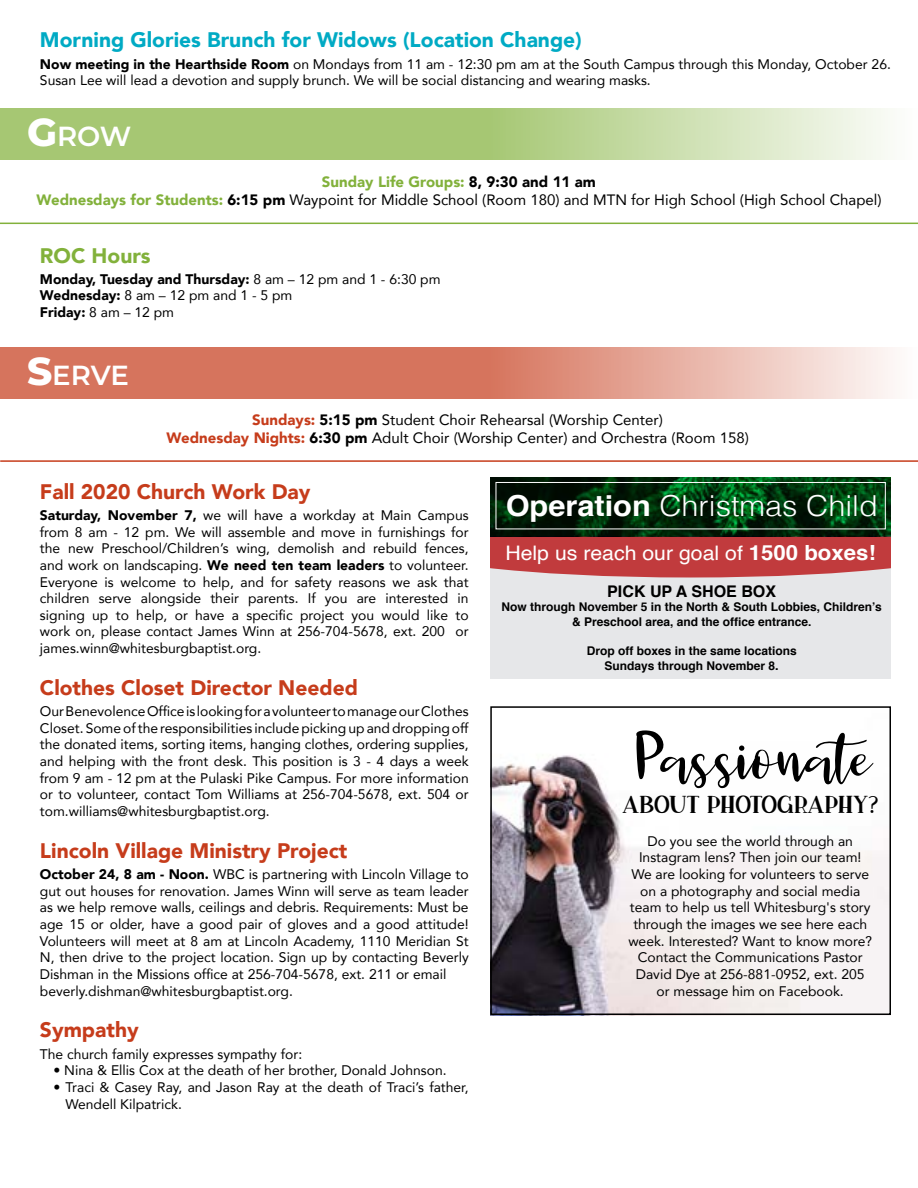
<style>
.page{position:relative;width:918px;height:1188px;background:#fff}
.page>*{position:absolute;margin:0;border:0;box-sizing:border-box;transform-origin:0 0}
.t1{font:61.05px "Christmas Storyscript";color:#000}
.t2{font:300 28.95px "Helvetica";color:#fff;scale:1.06 1}
.t3{font:600 27.6px "Montserrat";color:#fff}
.t4{font:24.6px "Christmas Storyserif";color:#000}
.t5{font:900 21px "Avenir";color:#c63c1b}
.t6{font:900 21px "Avenir";color:#00aac4}
.t7{font:900 21px "Avenir";color:#82b13b}
.t8{font:19.95px "Helvetica";color:#fff;scale:1.06 1}
.t9{font:700 16.05px "Helvetica";color:#000}
.t10{font:15px/18px "Avenir";color:#000;text-align:center}
.t11{font:13.8px/16.6px "Avenir";color:#000}
.t12{font:900 13.8px/16.6px "Avenir";color:#000}
.t13{font:700 12px/14.4px "Helvetica";color:#000;text-align:center}
.s1{font-weight:900}
.s2{font-weight:800;font-size:39px}
.s3{font-weight:900;color:#82b13b}
.s4{font-weight:400}
.s5{font-weight:900;color:#c63c1b}
.s6{font-weight:700}
.s7{font-weight:700;font-size:20.85px}
.s8{font-size:12.75px}
</style>
<div class="page">
<svg style="left:0;top:347px;width:893px;height:52px;background:#de917f"></svg>
<hr style="left:0;top:460px;width:918px;height:2px;background:#c63c1b">
<svg style="left:0;top:108px;width:888px;height:52px;background:#b8d290"></svg>
<hr style="left:0;top:223px;width:918px;height:1px;background:#82b13b">
<div style="left:490px;top:552px;width:401px;height:127px;background:#e6e7e9"></div>
<svg style="left:490px;top:536px;width:401px;height:42px;background:#bf4849"></svg>
<svg style="left:490px;top:478px;width:401px;height:58px;background:#02300d"></svg>
<div style="left:496px;top:482px;width:390px;height:47px;border:1px solid #fff"></div>
<img style="left:493px;top:755px;width:395px;height:257px">
<div style="left:490px;top:706px;width:401px;height:309px;border:2px solid #000"></div>
<h3 class="t6" style="left:40px;top:22px;width:543px">Morning Glories Brunch for Widows (Location Change)</h3>
<p class="t11" style="left:40px;top:55px;width:852px"><span class="s1">Now meeting in the Hearthside Room</span> on Mondays from 11 am - 12:30 pm am at the South Campus through this Monday, October 26.<br>Susan Lee will lead a devotion and supply brunch. We will be social distancing and wearing masks.</p>
<h3 class="t3" style="left:27px;top:117px;width:106px"><span class="s2">G</span>ROW</h3>
<p class="t10" style="left:36px;top:172px;width:847px"><span class="s3">Sunday Life Groups:</span> <span class="s1">8, 9:30 and 11 am<br></span><span class="s3">Wednesdays for Students:</span> <span class="s1">6:15 pm</span> Waypoint for Middle School (Room 180) and MTN for High School (High School Chapel)</p>
<h3 class="t7" style="left:40px;top:237px;width:112px">ROC Hours</h3>
<p class="t12" style="left:40px;top:270px;width:402px">Monday, Tuesday and Thursday: <span class="s4">8 am – 12 pm and 1 - 6:30 pm<br></span>Wednesday: <span class="s4">8 am – 12 pm and 1 - 5 pm<br></span>Friday: <span class="s4">8 am – 12 pm</span></p>
<h3 class="t3" style="left:27px;top:355px;width:104px"><span class="s2">S</span>ERVE</h3>
<p class="t10" style="left:166px;top:410px;width:584px"><span class="s5">Sundays:</span> <span class="s1">5:15 pm</span> Student Choir Rehearsal (Worship Center)<br><span class="s5">Wednesday Nights:</span> <span class="s1">6:30 pm</span> Adult Choir (Worship Center) and Orchestra (Room 158)</p>
<h3 class="t5" style="left:40px;top:473px;width:272px">Fall 2020 Church Work Day</h3>
<p class="t11" style="left:40px;top:506px;width:430px;text-align:justify"><span class="s1">Saturday, November 7,</span> we will have a workday at Main Campus from 8 am - 12 pm. We will assemble and move in furnishings for the new Preschool/Children’s wing, demolish and rebuild fences, and work on landscaping. <span class="s1">We need ten team leaders</span> to volunteer.<br>Everyone is welcome to help, and for safety reasons we ask that children serve alongside their parents. If you are interested in signing up to help, or have a specific project you would like to work on, please contact James Winn at 256-704-5678, ext. 200 or james.winn@whitesburgbaptist.org.</p>
<h3 class="t5" style="left:40px;top:670px;width:320px">Clothes Closet Director Needed</h3>
<p class="t11" style="left:40px;top:703px;width:430px;text-align:justify">Our Benevolence Office is looking for a volunteer to manage our Clothes Closet. Some of the responsibilities include picking up and dropping off the donated items, sorting items, hanging clothes, ordering supplies, and helping with the front desk. This position is 3 - 4 days a week from 9 am - 12 pm at the Pulaski Pike Campus. For more information or to volunteer, contact Tom Williams at 256-704-5678, ext. 504 or tom.williams@whitesburgbaptist.org.</p>
<h3 class="t5" style="left:40px;top:833px;width:309px">Lincoln Village Ministry Project</h3>
<p class="t11" style="left:40px;top:866px;width:430px"><span class="s1">October 24, 8 am - Noon.</span> WBC is partnering with Lincoln Village to gut out houses for renovation. James Winn will serve as team leader as we help remove walls, ceilings and debris. Requirements: Must be age 15 or older, have a good pair of gloves and a good attitude!<br>Volunteers will meet at 8 am at Lincoln Academy, 1110 Meridian St N, then drive to the project location. Sign up by contacting Beverly Dishman in the Missions office at 256-704-5678, ext. 211 or email beverly.dishman@whitesburgbaptist.org.</p>
<h3 class="t5" style="left:40px;top:1012px;width:100px">Sympathy</h3>
<p class="t11" style="left:40px;top:1045px;width:264px">The church family expresses sympathy for:</p>
<p class="t11" style="left:53px;top:1062px;width:395px">• Nina &amp; Ellis Cox at the death of her brother, Donald Johnson.</p>
<p class="t11" style="left:65px;top:1078px;width:405px;text-indent:-12px">• Traci &amp; Casey Ray, and Jason Ray at the death of Traci’s father,<br>Wendell Kilpatrick.</p>
<h2 class="t2" style="left:506px;top:481px;width:353px"><span class="s6">Operation</span> Christmas Child</h2>
<h3 class="t8" style="left:505px;top:538px;width:351px">Help us reach our goal of <span class="s7">1500 boxes!</span></h3>
<p class="t9" style="left:607px;top:578px;width:170px">PICK UP A SHOE BOX</p>
<p class="t13" style="left:502px;top:600px;width:382px">Now through November 5 in the North &amp; South Lobbies, Children’s &amp; Preschool area, and the office entrance.</p>
<p class="t13" style="left:587px;top:643px;width:212px;line-height:15.3px">Drop off boxes in the same locations<br>Sundays through November 8<span class="s8">.</span></p>
<h1 class="t1" style="left:630px;top:718px;width:259px">Passionate</h1>
<h3 class="t4" style="left:622px;top:790px;width:257px">ABOUT PHOTOGRAPHY?</h3>
<p class="t11" style="left:628px;top:832px;width:245px;text-align:center">Do you see the world through an Instagram lens? Then join our team!<br>We are looking for volunteers to serve on a photography and social media team to help us tell Whitesburg's story through the images we see here each week. Interested? Want to know more?<br>Contact the Communications Pastor David Dye at 256-881-0952, ext. 205 or message him on Facebook.</p>
</div>
